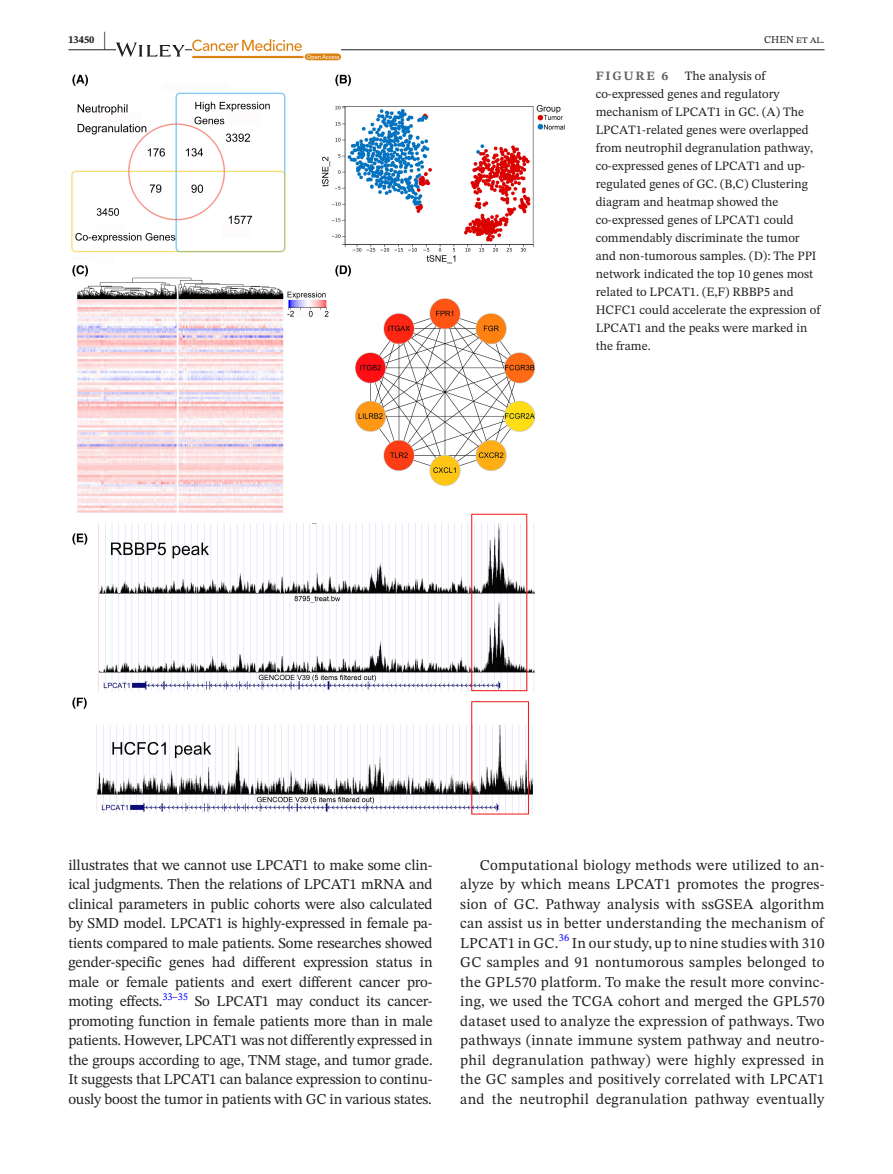
<style>
.page{position:relative;width:893px;height:1174px;background:#fff}
.page>*{position:absolute;margin:0;border:0;box-sizing:border-box;transform-origin:0 0}
.t1{font:15px/19.5px "STIX Two Text";letter-spacing:-.01em;color:#231f20;text-align:justify}
.t2{font:12.75px/18px "STIX Two Text";color:#231f20}
.t3{font:700 12.75px "STIX Two Text";letter-spacing:.14em;color:#636366}
.t4{font:10.5px "STIX Two Text";color:#231f20}
.t5{font:10.5px "STIX Two Text";color:#00f}
.t6{font:700 10.5px "STIX Two Text";color:#231f20}
.s1{font-size:21px}
</style>
<div class="page">
<hr style="left:68px;top:49px;width:756px;height:1px;background:#231f20">
<svg style="left:116px;top:43px;width:69px;height:14px"></svg>
<svg style="left:192px;top:39px;width:149px;height:21px"></svg>
<img style="left:71px;top:74px;width:494px;height:741px">
<p class="t6" style="left:68px;top:32px;width:39px">13450 <span class="s1">|</span></p>
<p class="t4" style="left:764px;top:32px;width:62px">CHEN et al.</p>
<p class="t2" style="left:596px;top:66px;width:226px;text-indent:89px">The analysis of co-expressed genes and regulatory mechanism of LPCAT1 in GC. (A) The LPCAT1-related genes were overlapped from neutrophil degranulation pathway, co-expressed genes of LPCAT1 and up&shy;regulated genes of GC. (B,C) Clustering diagram and heatmap showed the co-expressed genes of LPCAT1 could commendably discriminate the tumor and non-tumorous samples. (D): The PPI network indicated the top 10 genes most related to LPCAT1. (E,F) RBBP5 and HCFC1 could accelerate the expression of LPCAT1 and the peaks were marked in the frame.</p>
<p class="t3" style="left:596px;top:66px;width:74px">FIGURE 6</p>
<p class="t1" style="left:68px;top:855px;width:366px">illustrates that we cannot use LPCAT1 to make some clin&shy;ical judgments. Then the relations of LPCAT1 mRNA and clinical parameters in public cohorts were also calculated by SMD model. LPCAT1 is highly-expressed in female pa&shy;tients compared to male patients. Some researches showed gender-specific genes had different expression status in male or female patients and exert different cancer pro&shy;moting effects.</p>
<p class="t5" style="left:162px;top:988px;width:27px">33–35</p>
<p class="t1" style="left:68px;top:991px;width:366px;text-indent:126px">So LPCAT1 may conduct its cancer&shy;promoting function in female patients more than in male patients. However, LPCAT1 was not differently expressed in the groups according to age, TNM stage, and tumor grade.<br>It suggests that LPCAT1 can balance expression to continu&shy;ously boost the tumor in patients with GC in various states.</p>
<p class="t1" style="left:460px;top:855px;width:366px;text-indent:20px">Computational biology methods were utilized to an&shy;alyze by which means LPCAT1 promotes the progres&shy;sion of GC. Pathway analysis with ssGSEA algorithm can assist us in better understanding the mechanism of LPCAT1 in GC.</p>
<p class="t5" style="left:559px;top:930px;width:12px">36</p>
<p class="t1" style="left:460px;top:933px;width:366px;text-indent:112px">In our study, up to nine studies with 310<br>GC samples and 91 nontumorous samples belonged to the GPL570 platform. To make the result more convinc&shy;ing, we used the TCGA cohort and merged the GPL570 dataset used to analyze the expression of pathways. Two pathways (innate immune system pathway and neutro&shy;phil degranulation pathway) were highly expressed in the GC samples and positively correlated with LPCAT1 and the neutrophil degranulation pathway eventually</p>
</div>
